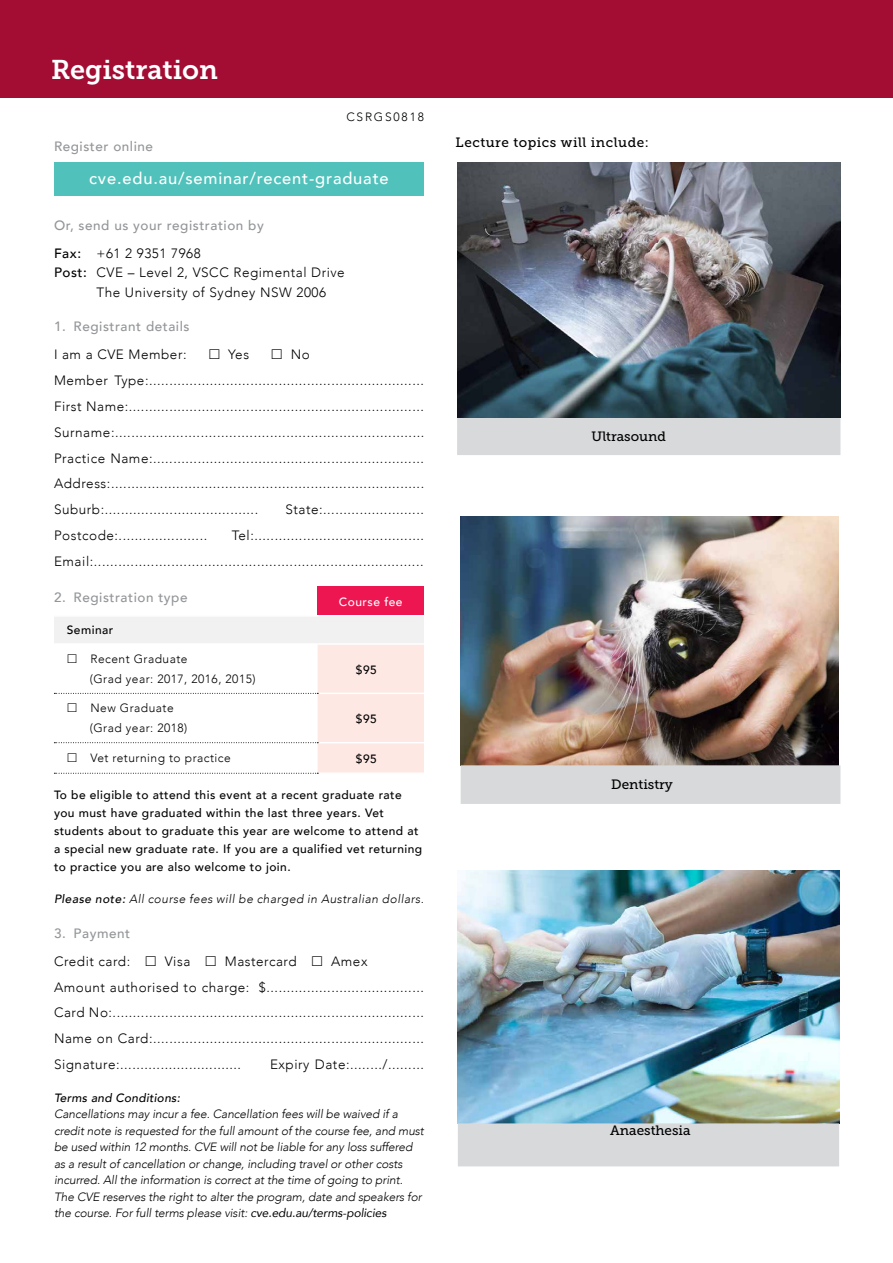
<style>
.page{position:relative;width:893px;height:1263px;background:#fff}
.page>*{position:absolute;margin:0;border:0;box-sizing:border-box;transform-origin:0 0}
.Page_heading__white{font:27px "Museo Slab 700";color:#fff}
.Url{font:500 16.5px "Avenir";letter-spacing:.05em;color:#fff}
.Body__form{font:300 13.5px "Avenir";letter-spacing:.04em;color:#000}
.Body{font:300 13.5px "Avenir";letter-spacing:.04em;color:#000}
.Body-2{font:500 13.5px "Avenir";letter-spacing:.04em;color:#939598}
.Black__sub_heading{font:13.5px "Museo Slab 500";color:#000}
.Black__sub_heading-2{font:13.5px "Museo Slab 500";letter-spacing:.04em;color:#000}
.Body__form-2{font:500 13.5px "Avenir";letter-spacing:.04em;color:#939598}
.Body-3{font:italic 300 12px/16.5px "Avenir";letter-spacing:-.005em;color:#000}
.BODY{font:500 12px/18px "Avenir";letter-spacing:.035em;color:#000}
.BODY-2{font:300 12px/19.5px "Avenir";letter-spacing:.04em;color:#000}
.Body-4{font:italic 300 12px "Avenir";letter-spacing:.04em;color:#000}
.Body-5{font:italic 500 12px "Avenir";letter-spacing:.02em;color:#000}
.BODY-3{font:300 12px "Avenir";letter-spacing:.15em;color:#000}
.t1{font:500 12px "Avenir";letter-spacing:.04em;color:#fff}
.s1{font-weight:500}
.s2{font-weight:400}
</style>
<div class="page">
<div style="left:0;top:0;width:893px;height:98px;background:#a30c33"></div>
<div style="left:54px;top:162px;width:370px;height:34px;background:#50c2bb"></div>
<div style="left:318px;top:587px;width:106px;height:29px;background:#ed1651"></div>
<div style="left:54px;top:616px;width:370px;height:28px;background:#f1f1f2"></div>
<hr style="left:318px;top:643px;width:106px;height:2px;background:#fff">
<hr style="left:318px;top:615px;width:106px;height:2px;background:#fff">
<hr style="left:54px;top:643px;width:264px;height:2px;background:#fff">
<hr style="left:54px;top:615px;width:264px;height:2px;background:#fff">
<img style="left:461px;top:517px;width:378px;height:248px">
<img style="left:458px;top:871px;width:381px;height:252px">
<div style="left:458px;top:1123px;width:381px;height:43px;background:#d7d9da;border:2px solid #d7d9da"></div>
<div style="left:457px;top:418px;width:383px;height:37px;background:#d7d9da"></div>
<div style="left:461px;top:765px;width:379px;height:39px;background:#d7d9da;border:2px solid #d7d9da"></div>
<img style="left:457px;top:162px;width:383px;height:256px">
<svg style="left:54px;top:645px;width:370px;height:129px"></svg>
<p class="Page_heading__white" style="left:51px;top:54px;width:169px">Registration</p>
<p class="Body-2" style="left:54px;top:134px;width:101px">Register online</p>
<p class="BODY-3" style="left:346px;top:110px;width:79px">CSRGS0818</p>
<p class="Url" style="left:89px;top:164px;width:301px">cve.edu.au/seminar/recent-graduate</p>
<p class="Body-2" style="left:54px;top:213px;width:211px">Or, send us your registration by</p>
<p class="Body" style="left:54px;top:245px;width:148px"><span class="s1">Fax:</span> +61 2 9351 7968</p>
<p class="Body" style="left:54px;top:265px;width:292px"><span class="s1">Post:</span> CVE – Level 2, VSCC Regimental Drive</p>
<p class="Body" style="left:97px;top:284px;width:231px">The University of Sydney NSW 2006</p>
<p class="Body-2" style="left:54px;top:315px;width:137px">1. Registrant details</p>
<p class="Body__form" style="left:54px;top:346px;width:134px">I am a CVE Member:</p>
<p class="Body__form" style="left:228px;top:346px;width:22px">Yes</p>
<p class="Body__form" style="left:291px;top:346px;width:21px">No</p>
<p class="Body__form" style="left:54px;top:372px;width:371px">Member Type:....................................................................</p>
<p class="Body__form" style="left:54px;top:398px;width:371px">First Name:.........................................................................</p>
<p class="Body__form" style="left:54px;top:424px;width:372px">Surname:............................................................................</p>
<p class="Body__form" style="left:54px;top:450px;width:371px">Practice Name:...................................................................</p>
<p class="Body__form" style="left:54px;top:476px;width:372px">Address:.............................................................................</p>
<p class="Body__form" style="left:54px;top:502px;width:206px">Suburb:......................................</p>
<p class="Body__form" style="left:285px;top:502px;width:140px">State:.........................</p>
<p class="Body__form" style="left:54px;top:528px;width:155px">Postcode:......................</p>
<p class="Body__form" style="left:232px;top:528px;width:194px">Tel:..........................................</p>
<p class="Body__form" style="left:54px;top:553px;width:371px">Email:.................................................................................</p>
<p class="Body-2" style="left:54px;top:586px;width:135px">2. Registration type</p>
<p class="t1" style="left:339px;top:591px;width:65px">Course fee</p>
<p class="BODY" style="left:67px;top:620px;width:48px">Seminar</p>
<p class="BODY-2" style="left:90px;top:649px;width:167px">Recent Graduate<br>(Grad year: 2017, 2016, 2015)</p>
<p class="BODY" style="left:356px;top:660px;width:22px">$95</p>
<p class="BODY-2" style="left:90px;top:698px;width:99px">New Graduate (Grad year: 2018)</p>
<p class="BODY" style="left:356px;top:709px;width:22px">$95</p>
<p class="BODY-2" style="left:90px;top:748px;width:142px">Vet returning to practice</p>
<p class="BODY" style="left:356px;top:749px;width:22px">$95</p>
<p class="BODY" style="left:54px;top:785px;width:370px">To be eligible to attend this event at a recent graduate rate you must have graduated within the last three years. Vet students about to graduate this year are welcome to attend at a special new graduate rate. If you are a qualified vet returning to practice you are also welcome to join.</p>
<p class="Body-4" style="left:54px;top:892px;width:371px"><span class="s1">Please note:</span> All course fees will be charged in Australian dollars.</p>
<p class="Body__form-2" style="left:54px;top:921px;width:78px">3. Payment</p>
<p class="Body__form" style="left:54px;top:953px;width:78px">Credit card:</p>
<p class="Body__form" style="left:165px;top:953px;width:27px">Visa</p>
<p class="Body__form" style="left:225px;top:953px;width:73px">Mastercard</p>
<p class="Body__form" style="left:331px;top:953px;width:38px">Amex</p>
<p class="Body__form" style="left:54px;top:979px;width:371px">Amount authorised to charge: $.......................................</p>
<p class="Body__form" style="left:54px;top:1005px;width:371px">Card No:.............................................................................</p>
<p class="Body__form" style="left:54px;top:1031px;width:371px">Name on Card:...................................................................</p>
<p class="Body__form" style="left:54px;top:1056px;width:189px">Signature:..............................</p>
<p class="Body__form" style="left:270px;top:1056px;width:155px">Expiry Date:......../.........</p>
<p class="Body-5" style="left:54px;top:1090px;width:128px">Terms and Conditions:</p>
<p class="Body-3" style="left:54px;top:1106px;width:371px">Cancellations may incur a fee. Cancellation fees will be waived if a credit note is requested for the full amount of the course fee, and must be used within 12 months. CVE will not be liable for any loss suffered as a result of cancellation or change, including travel or other costs incurred. All the information is correct at the time of going to print.<br>The CVE reserves the right to alter the program, date and speakers for the course. For full terms please visit: <span class="s2">cve.edu.au/terms-policies</span></p>
<p class="Black__sub_heading-2" style="left:456px;top:135px;width:195px">Lecture topics will include:</p>
<p class="Black__sub_heading" style="left:592px;top:429px;width:76px">Ultrasound</p>
<p class="Black__sub_heading" style="left:611px;top:776px;width:63px">Dentistry</p>
<p class="Black__sub_heading" style="left:610px;top:1123px;width:82px">Anaesthesia</p>
</div>
